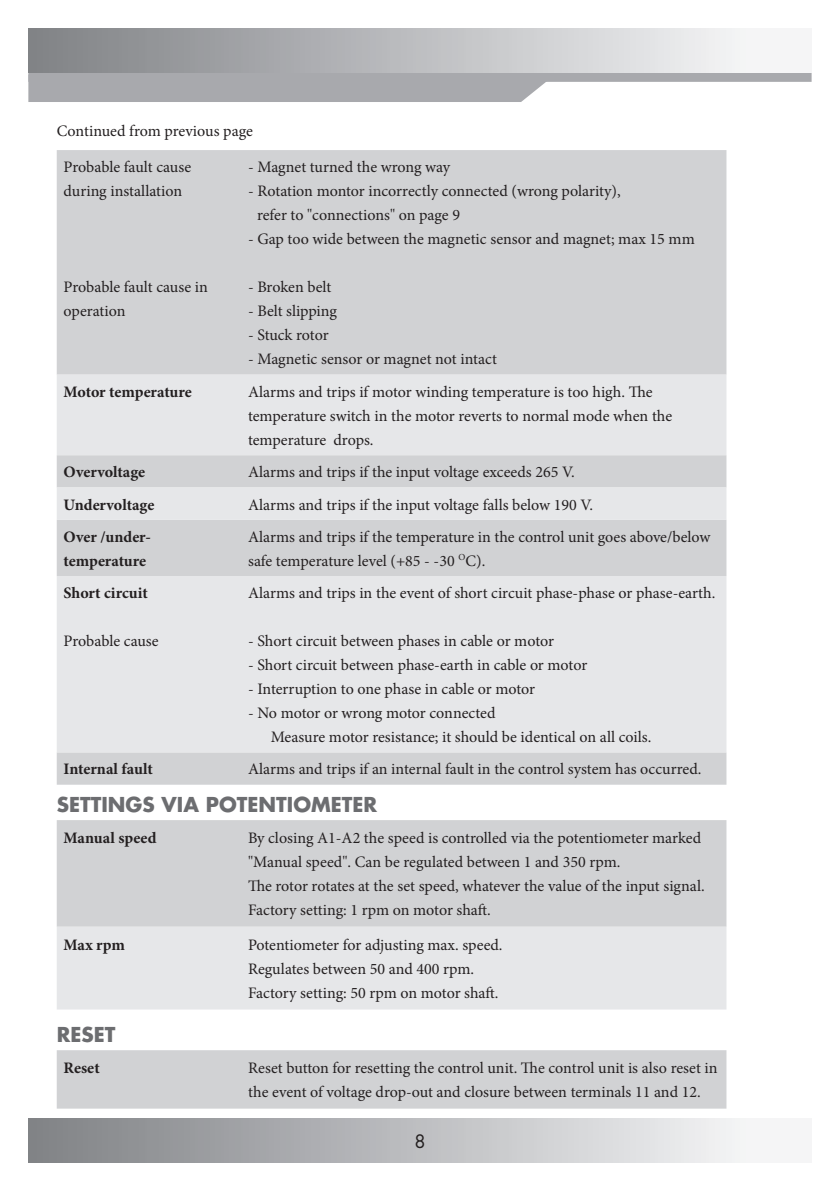
<style>
.page{position:relative;width:840px;height:1191px;background:#fff}
.page>*{position:absolute;margin:0;border:0;box-sizing:border-box;transform-origin:0 0}
.t1{font:700 20px "Futura";color:#6c6d70}
.t2{font:18px "Futura";color:#231f20}
.Rubrik_luft_1mm{font:16px/24px "Minion Pro";letter-spacing:-.005em;color:#231f20}
.t3{font:700 16px "Minion Pro";letter-spacing:-.005em;color:#231f20}
</style>
<div class="page">
<div style="left:28px;top:63px;width:783px;height:19px;background:linear-gradient(to right,#a8a9ad,#a8a9ad)"></div>
<div style="left:28px;top:28px;width:783px;height:44px;background:linear-gradient(to right,#7f8185,#fcfcfe)"></div>
<div style="left:28px;top:75px;width:527px;height:27px;background:#a8a9ad"></div>
<div style="left:28px;top:1118px;width:783px;height:44px;background:linear-gradient(to right,#7f8185,#fcfcfe)"></div>
<div style="left:57px;top:150px;width:669px;height:634px;background:#d1d2d4"></div>
<svg style="left:57px;top:375px;width:669px;height:377px;fill:#e6e7e9"></svg>
<div style="left:57px;top:820px;width:669px;height:106px;background:#d1d2d4"></div>
<div style="left:57px;top:926px;width:669px;height:83px;background:#e6e7e9"></div>
<div style="left:57px;top:1050px;width:669px;height:58px;background:#d1d2d4"></div>
<p class="Rubrik_luft_1mm" style="left:57px;top:119px;width:197px">Continued from previous page</p>
<p class="Rubrik_luft_1mm" style="left:63px;top:155px;width:129px">Probable fault cause during installation</p>
<p class="Rubrik_luft_1mm" style="left:248px;top:155px;width:204px">- Magnet turned the wrong way</p>
<p class="Rubrik_luft_1mm" style="left:257px;top:179px;width:365px;text-indent:-9px">- Rotation montor incorrectly connected (wrong polarity), refer to "connections" on page 9</p>
<p class="Rubrik_luft_1mm" style="left:248px;top:227px;width:448px">- Gap too wide between the magnetic sensor and magnet; max 15 mm</p>
<p class="Rubrik_luft_1mm" style="left:248px;top:275px;width:85px">- Broken belt</p>
<p class="Rubrik_luft_1mm" style="left:248px;top:299px;width:90px">- Belt slipping</p>
<p class="Rubrik_luft_1mm" style="left:248px;top:323px;width:82px">- Stuck rotor</p>
<p class="Rubrik_luft_1mm" style="left:248px;top:347px;width:250px">- Magnetic sensor or magnet not intact</p>
<p class="Rubrik_luft_1mm" style="left:63px;top:275px;width:146px">Probable fault cause in operation</p>
<p class="t3" style="left:63px;top:380px;width:130px">Motor temperature</p>
<p class="Rubrik_luft_1mm" style="left:248px;top:380px;width:425px">Alarms and trips if motor winding temperature is too high. The temperature switch in the motor reverts to normal mode when the temperature drops.</p>
<p class="t3" style="left:63px;top:461px;width:83px">Overvoltage</p>
<p class="Rubrik_luft_1mm" style="left:248px;top:460px;width:328px">Alarms and trips if the input voltage exceeds 265 V.</p>
<p class="t3" style="left:63px;top:493px;width:92px">Undervoltage</p>
<p class="Rubrik_luft_1mm" style="left:248px;top:492px;width:346px">Alarms and trips if the input voltage falls below 190 V.</p>
<p class="t3" style="left:63px;top:525px;width:89px">Over /under-</p>
<p class="t3" style="left:63px;top:549px;width:84px">temperature</p>
<p class="Rubrik_luft_1mm" style="left:248px;top:525px;width:463px">Alarms and trips if the temperature in the control unit goes above/below safe temperature level (+85 - -30 <sup>O</sup>C).</p>
<p class="t3" style="left:63px;top:581px;width:86px">Short circuit</p>
<p class="Rubrik_luft_1mm" style="left:63px;top:629px;width:97px">Probable cause</p>
<p class="Rubrik_luft_1mm" style="left:248px;top:581px;width:468px">Alarms and trips in the event of short circuit phase-phase or phase-earth.</p>
<p class="Rubrik_luft_1mm" style="left:248px;top:629px;width:307px">- Short circuit between phases in cable or motor</p>
<p class="Rubrik_luft_1mm" style="left:248px;top:653px;width:340px">- Short circuit between phase-earth in cable or motor</p>
<p class="Rubrik_luft_1mm" style="left:248px;top:677px;width:288px">- Interruption to one phase in cable or motor</p>
<p class="Rubrik_luft_1mm" style="left:248px;top:701px;width:249px">- No motor or wrong motor connected</p>
<p class="Rubrik_luft_1mm" style="left:270px;top:725px;width:382px">Measure motor resistance; it should be identical on all coils.</p>
<p class="t3" style="left:63px;top:758px;width:91px">Internal fault</p>
<p class="Rubrik_luft_1mm" style="left:248px;top:757px;width:454px">Alarms and trips if an internal fault in the control system has occurred.</p>
<p class="t1" style="left:57px;top:791px;width:321px">SETTINGS VIA POTENTIOMETER</p>
<p class="t3" style="left:63px;top:827px;width:94px">Manual speed</p>
<p class="Rubrik_luft_1mm" style="left:248px;top:826px;width:454px">By closing A1-A2 the speed is controlled via the potentiometer marked "Manual speed". Can be regulated between 1 and 350 rpm.</p>
<p class="Rubrik_luft_1mm" style="left:248px;top:874px;width:458px">The rotor rotates at the set speed, whatever the value of the input signal.</p>
<p class="Rubrik_luft_1mm" style="left:248px;top:898px;width:244px">Factory setting: 1 rpm on motor shaft.</p>
<p class="t3" style="left:63px;top:933px;width:63px">Max rpm</p>
<p class="Rubrik_luft_1mm" style="left:248px;top:933px;width:256px">Potentiometer for adjusting max. speed.</p>
<p class="Rubrik_luft_1mm" style="left:248px;top:957px;width:227px">Regulates between 50 and 400 rpm.</p>
<p class="Rubrik_luft_1mm" style="left:248px;top:981px;width:252px">Factory setting: 50 rpm on motor shaft.</p>
<p class="t1" style="left:57px;top:1021px;width:60px">RESET</p>
<p class="t3" style="left:63px;top:1056px;width:38px">Reset</p>
<p class="Rubrik_luft_1mm" style="left:248px;top:1056px;width:470px">Reset button for resetting the control unit. The control unit is also reset in the event of voltage drop-out and closure between terminals 11 and 12.</p>
<p class="t2" style="left:414px;top:1129px;width:13px">8</p>
</div>
